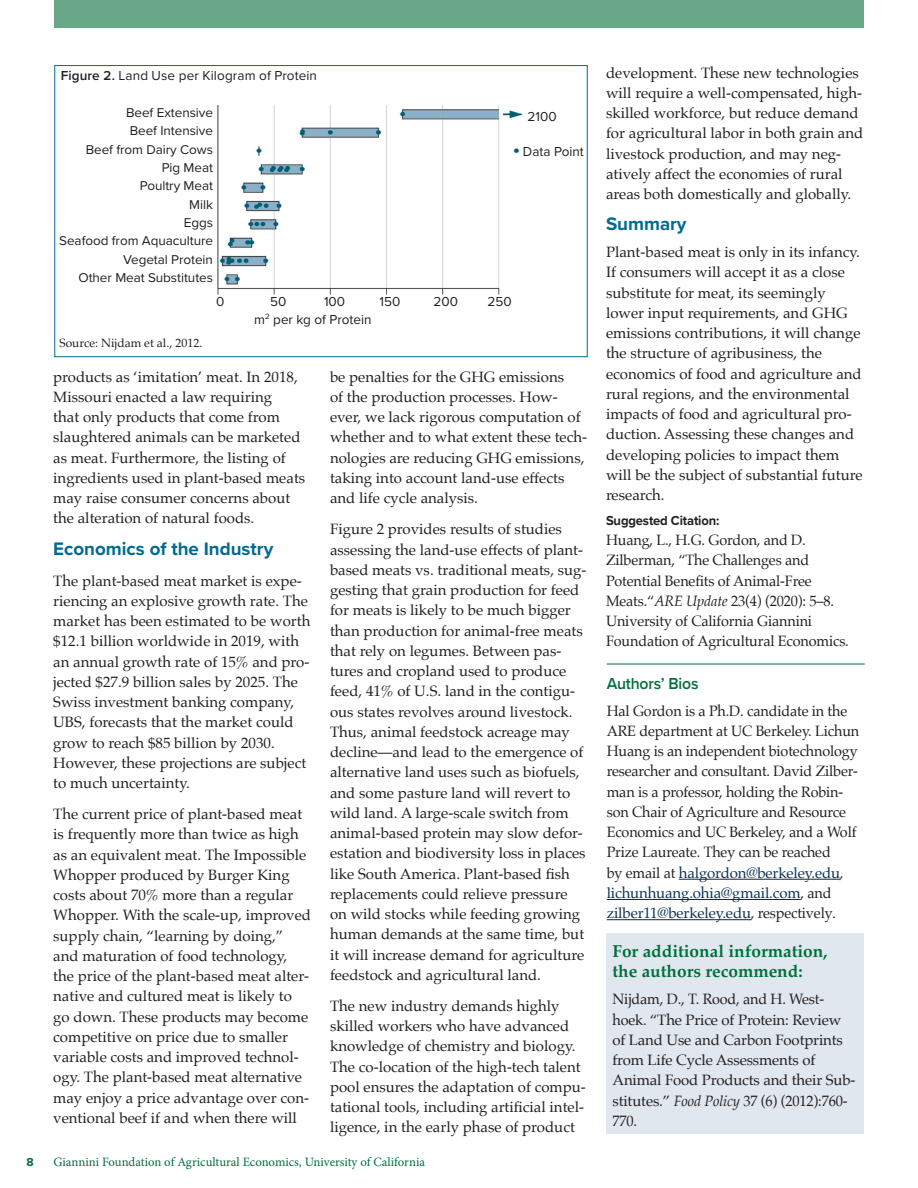
<style>
.page{position:relative;width:918px;height:1188px;background:#fff}
.page>*{position:absolute;margin:0;border:0;box-sizing:border-box;transform-origin:0 0}
.Article_Body__Palati{font:700 18.75px "Proxima Nova";color:#006a90}
.For_Additional_Info{font:700 17.25px/20.2px "Palatino";color:#006f3c}
.Author_Bio_Header{font:600 16.5px "Proxima Nova";letter-spacing:-.01em;color:#006f3c;scale:.96 1}
.Article_Body__Palati-2{font:15px/20.2px "Palatino";color:#231f20}
.Article_Body__Palati-3{font:15px/20.2px "Palatino";color:#231f20;scale:.96 1}
.Figure_Title{font:13.5px "Proxima Nova";letter-spacing:.01em;color:#231f20}
.A-Fig_axis_label-rig{font:13.5px "Proxima Nova";color:#231f20}
.t1{font:700 13.5px "Proxima Nova";letter-spacing:-.01em;color:#231f20;scale:.96 1}
.Figure_source{font:13.5px "Proxima Nova";color:#231f20}
.A-Fig_axis_label-rig-2{font:13.2px "Proxima Nova";letter-spacing:-.005em;color:#231f20}
.t2{font:12.75px "Minion Pro";color:#006f3c}
.Figure_source-2{font:12px "Palatino";color:#231f20}
.t3{font:700 12px "Proxima Nova";color:#006f3c}
.s1{font-weight:600}
.s2{font-style:italic}
.s3{color:#0c3259}
.s4{font-family:"Minion Pro"}
</style>
<div class="page">
<div style="left:54px;top:0;width:810px;height:28px;background:#67a788"></div>
<div style="left:606px;top:933px;width:258px;height:201px;background:#e0e7ee"></div>
<hr style="left:607px;top:664px;width:258px;height:1px;background:#006f3c">
<hr style="left:679px;top:879px;width:161px;height:1px;background:#231f20">
<hr style="left:607px;top:899px;width:193px;height:1px;background:#231f20">
<hr style="left:607px;top:919px;width:144px;height:1px;background:#231f20">
<img style="left:217px;top:105px;width:306px;height:190px">
<div style="left:54px;top:65px;width:534px;height:292px;border:1px solid #006a90"></div>
<p class="Figure_Title" style="left:61px;top:65px;width:258px"><span class="s1">Figure 2.</span> Land Use per Kilogram of Protein</p>
<p class="A-Fig_axis_label-rig-2" style="left:126px;top:103px;width:88px">Beef Extensive</p>
<p class="A-Fig_axis_label-rig-2" style="left:130px;top:121px;width:85px">Beef Intensive</p>
<p class="A-Fig_axis_label-rig-2" style="left:86px;top:139px;width:129px">Beef from Dairy Cows</p>
<p class="A-Fig_axis_label-rig-2" style="left:162px;top:158px;width:53px">Pig Meat</p>
<p class="A-Fig_axis_label-rig-2" style="left:140px;top:176px;width:75px">Poultry Meat</p>
<p class="A-Fig_axis_label-rig-2" style="left:189px;top:194px;width:25px">Milk</p>
<p class="A-Fig_axis_label-rig-2" style="left:184px;top:213px;width:31px">Eggs</p>
<p class="A-Fig_axis_label-rig-2" style="left:59px;top:231px;width:155px">Seafood from Aquaculture</p>
<p class="A-Fig_axis_label-rig-2" style="left:123px;top:250px;width:91px">Vegetal Protein</p>
<p class="A-Fig_axis_label-rig-2" style="left:78px;top:268px;width:136px">Other Meat Substitutes</p>
<p class="Figure_source-2" style="left:59px;top:333px;width:145px">Source: Nijdam et al., 2012.</p>
<p class="A-Fig_axis_label-rig" style="left:216px;top:291px;width:10px">0</p>
<p class="A-Fig_axis_label-rig" style="left:270px;top:291px;width:18px">50</p>
<p class="A-Fig_axis_label-rig" style="left:324px;top:291px;width:23px">100</p>
<p class="A-Fig_axis_label-rig" style="left:380px;top:291px;width:22px">150</p>
<p class="A-Fig_axis_label-rig" style="left:434px;top:291px;width:26px">200</p>
<p class="A-Fig_axis_label-rig" style="left:488px;top:291px;width:26px">250</p>
<p class="A-Fig_axis_label-rig" style="left:254px;top:309px;width:119px">m<sup>2</sup> per kg of Protein</p>
<p class="Figure_source" style="left:528px;top:106px;width:31px">2100</p>
<p class="Figure_source" style="left:523px;top:141px;width:63px">Data Point</p>
<p class="Article_Body__Palati-2" style="left:53px;top:366px;width:254px">products as ‘imitation’ meat. In 2018, Missouri enacted a law requiring<br>that only products that come from slaughtered animals can be marketed as meat. Furthermore, the listing of ingredients used in plant-based meats may raise consumer concerns about the alteration of natural foods.</p>
<p class="Article_Body__Palati" style="left:53px;top:534px;width:222px">Economics of the Industry</p>
<p class="Article_Body__Palati-2" style="left:53px;top:570px;width:259px">The plant-based meat market is expe&shy;riencing an explosive growth rate. The market has been estimated to be worth $12.1 billion worldwide in 2019, with an annual growth rate of 15% and pro&shy;jected $27.9 billion sales by 2025. The Swiss investment banking company, UBS, forecasts that the market could grow to reach $85 billion by 2030.<br>However, these projections are subject to much uncertainty.</p>
<p class="Article_Body__Palati-2" style="left:53px;top:804px;width:259px">The current price of plant-based meat is frequently more than twice as high as an equivalent meat. The Impossible Whopper produced by Burger King costs about 70% more than a regular Whopper. With the scale-up, improved supply chain, “learning by doing,” and maturation of food technology, the price of the plant-based meat alter&shy;native and cultured meat is likely to go down. These products may become competitive on price due to smaller variable costs and improved technol&shy;ogy. The plant-based meat alternative may enjoy a price advantage over con&shy;ventional beef if and when there will</p>
<p class="Article_Body__Palati-2" style="left:330px;top:366px;width:259px">be penalties for the GHG emissions<br>of the production processes. How&shy;ever, we lack rigorous computation of whether and to what extent these tech&shy;nologies are reducing GHG emissions, taking into account land-use effects and life cycle analysis.</p>
<p class="Article_Body__Palati-2" style="left:330px;top:519px;width:258px">Figure 2 provides results of studies assessing the land-use effects of plant&shy;based meats vs. traditional meats, sug&shy;gesting that grain production for feed for meats is likely to be much bigger than production for animal-free meats that rely on legumes. Between pas&shy;tures and cropland used to produce feed, 41% of U.S. land in the contigu&shy;ous states revolves around livestock.<br>Thus, animal feedstock acreage may decline—and lead to the emergence of alternative land uses such as biofuels, and some pasture land will revert to wild land. A large-scale switch from animal-based protein may slow defor&shy;estation and biodiversity loss in places like South America. Plant-based fish replacements could relieve pressure on wild stocks while feeding growing human demands at the same time, but it will increase demand for agriculture feedstock and agricultural land.</p>
<p class="Article_Body__Palati-2" style="left:330px;top:995px;width:257px">The new industry demands highly skilled workers who have advanced knowledge of chemistry and biology.<br>The co-location of the high-tech talent pool ensures the adaptation of compu&shy;tational tools, including artificial intel&shy;ligence, in the early phase of product</p>
<p class="t3" style="left:26px;top:1153px;width:9px">8</p>
<p class="t2" style="left:53px;top:1153px;width:373px">Giannini Foundation of Agricultural Economics, University of California</p>
<p class="Article_Body__Palati-2" style="left:606px;top:62px;width:259px">development. These new technologies will require a well-compensated, high&shy;skilled workforce, but reduce demand for agricultural labor in both grain and livestock production, and may neg&shy;atively affect the economies of rural areas both domestically and globally.</p>
<p class="Article_Body__Palati" style="left:606px;top:210px;width:82px">Summary</p>
<p class="Article_Body__Palati-2" style="left:606px;top:242px;width:258px">Plant-based meat is only in its infancy.<br>If consumers will accept it as a close substitute for meat, its seemingly lower input requirements, and GHG emissions contributions, it will change the structure of agribusiness, the economics of food and agriculture and rural regions, and the environmental impacts of food and agricultural pro&shy;duction. Assessing these changes and developing policies to impact them will be the subject of substantial future research.</p>
<p class="t1" style="left:606px;top:510px;width:120px">Suggested Citation:</p>
<p class="Article_Body__Palati-3" style="left:606px;top:530px;width:255px">Huang, L., H.G. Gordon, and D.<br>Zilberman, “The Challenges and Potential Benefits of Animal-Free Meats.“<span class="s2">ARE Update</span> 23(4) (2020): 5–8.<br>University of California Giannini Foundation of Agricultural Economics.</p>
<p class="Author_Bio_Header" style="left:607px;top:671px;width:97px">Authors’ Bios</p>
<p class="Article_Body__Palati-3" style="left:607px;top:700px;width:265px">Hal Gordon is a Ph.D. candidate in the ARE department at UC Berkeley. Lichun Huang is an independent biotechnology researcher and consultant. David Zilber&shy;man is a professor, holding the Robin&shy;son Chair of Agriculture and Resource Economics and UC Berkeley, and a Wolf Prize Laureate. They can be reached<br>by email at <span class="s3">halgordon@berkeley.edu</span>, <span class="s3">lichunhuang.ohia@gmail.com</span>, and <span class="s3">zilber11@berkeley.edu</span>, respectively<span class="s4">.</span></p>
<p class="For_Additional_Info" style="left:612px;top:941px;width:217px">For additional information, the authors recommend:</p>
<p class="Article_Body__Palati-3" style="left:612px;top:989px;width:255px">Nijdam, D., T. Rood, and H. West&shy;hoek. “The Price of Protein: Review of Land Use and Carbon Footprints from Life Cycle Assessments of<br>Animal Food Products and their Sub&shy;stitutes.” <span class="s2">Food Policy</span> 37 (6) (2012):760-<br>770.</p>
</div>
